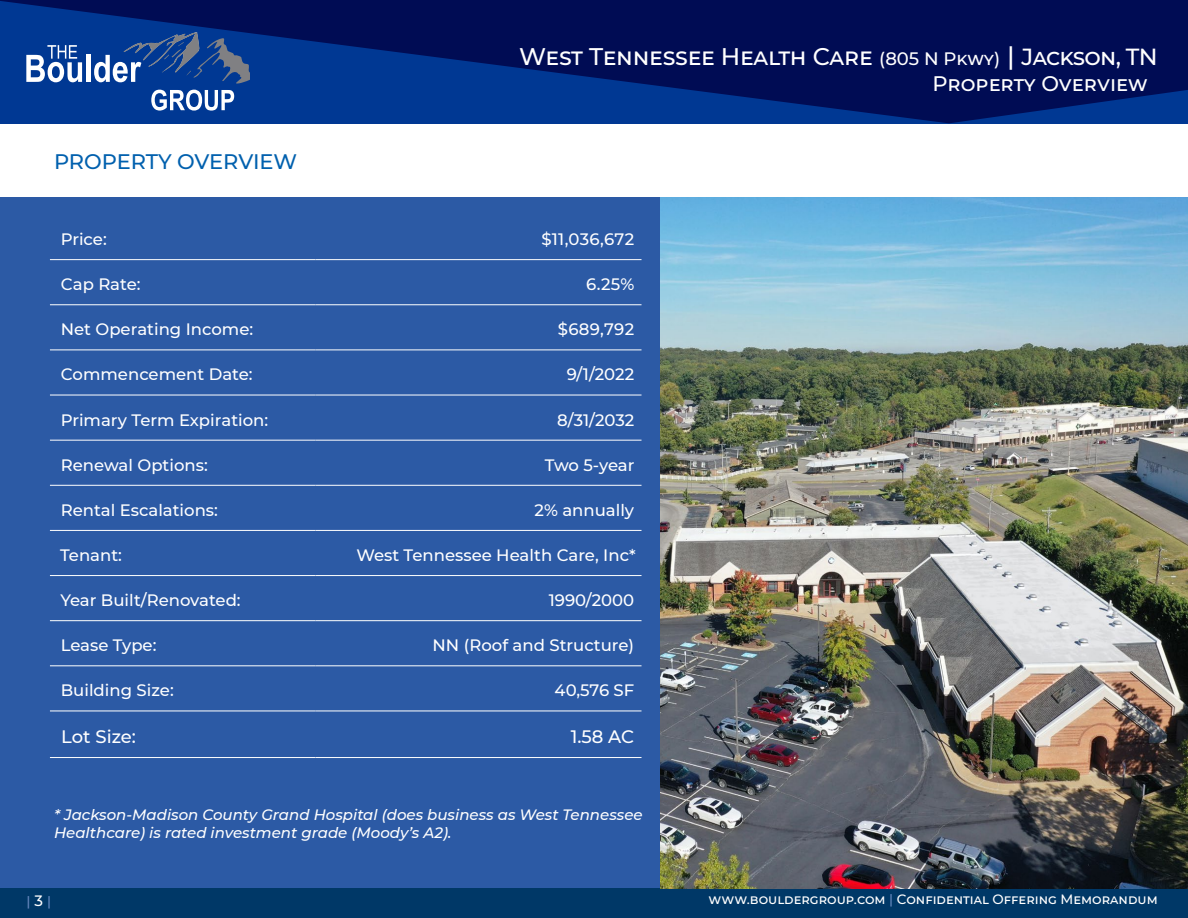
<style>
.page{position:relative;width:1188px;height:918px;background:#fff}
.page>*{position:absolute;margin:0;border:0;box-sizing:border-box;transform-origin:0 0}
.t1{font:500 24px "Montserrat";letter-spacing:-.01em;color:#fff}
.t2{font:500 21px "Montserrat";letter-spacing:-.01em;color:#0060ae}
.t3{font:500 21px "Montserrat";letter-spacing:.03em;color:#fff}
.t4{font:500 18px "Montserrat";color:#fff}
.t5{font:500 16.5px "Montserrat";color:#fff}
.t6{font:italic 500 15px/18px "Montserrat";color:#fff}
.t7{font:500 13.5px "Montserrat";color:#fff}
.t8{font:500 13.5px "Montserrat";color:#6688be}
.s1{font-size:18px}
.s2{font-size:25.5px}
.s3{font-size:23.25px}
.s4{font-size:15px;color:#fff}
.s5{color:#6688be}
</style>
<div class="page">
<svg style="left:0;top:0;width:1188px;height:123px;background:#001c6b"></svg>
<div style="left:1px;top:888px;width:1187px;height:30px;background:#003867"></div>
<svg style="left:26px;top:45px;width:56px;height:37px"></svg>
<div style="left:86px;top:55px;width:5px;height:27px;background:#fff"></div>
<svg style="left:94px;top:32px;width:156px;height:52px;background:#265197"></svg>
<svg style="left:151px;top:90px;width:83px;height:21px"></svg>
<div style="left:0;top:198px;width:661px;height:690px;background:#2c5aa5"></div>
<img style="left:661px;top:198px;width:527px;height:690px">
<hr style="left:50px;top:259px;width:265px;height:1px;background:#fff">
<hr style="left:315px;top:259px;width:327px;height:1px;background:#fff">
<hr style="left:50px;top:304px;width:265px;height:1px;background:#fff">
<hr style="left:315px;top:304px;width:327px;height:1px;background:#fff">
<hr style="left:50px;top:350px;width:265px;height:1px;background:#fff">
<hr style="left:315px;top:350px;width:327px;height:1px;background:#fff">
<hr style="left:50px;top:395px;width:265px;height:1px;background:#fff">
<hr style="left:315px;top:395px;width:327px;height:1px;background:#fff">
<hr style="left:50px;top:440px;width:265px;height:1px;background:#fff">
<hr style="left:315px;top:440px;width:327px;height:1px;background:#fff">
<hr style="left:50px;top:485px;width:265px;height:1px;background:#fff">
<hr style="left:315px;top:485px;width:327px;height:1px;background:#fff">
<hr style="left:50px;top:530px;width:265px;height:1px;background:#fff">
<hr style="left:315px;top:530px;width:327px;height:1px;background:#fff">
<hr style="left:50px;top:575px;width:265px;height:1px;background:#fff">
<hr style="left:315px;top:575px;width:327px;height:1px;background:#fff">
<hr style="left:50px;top:620px;width:265px;height:1px;background:#fff">
<hr style="left:315px;top:620px;width:327px;height:1px;background:#fff">
<hr style="left:50px;top:665px;width:265px;height:1px;background:#fff">
<hr style="left:315px;top:665px;width:327px;height:1px;background:#fff">
<hr style="left:50px;top:711px;width:265px;height:1px;background:#fff">
<hr style="left:315px;top:711px;width:327px;height:1px;background:#fff">
<hr style="left:50px;top:757px;width:265px;height:1px;background:#fff">
<hr style="left:315px;top:757px;width:327px;height:1px;background:#fff">
<h1 class="t1" style="left:519px;top:39px;width:640px">West Tennessee Health Care <span class="s1">(805 N Pkwy)</span> <span class="s2">|</span> <span class="s3">Jackson, TN</span></h1>
<p class="t2" style="left:54px;top:147px;width:245px">PROPERTY OVERVIEW</p>
<p class="t5" style="left:61px;top:228px;width:47px">Price:</p>
<p class="t5" style="left:541px;top:228px;width:94px">$11,036,672</p>
<p class="t5" style="left:61px;top:273px;width:81px">Cap Rate:</p>
<p class="t5" style="left:586px;top:273px;width:50px">6.25%</p>
<p class="t5" style="left:61px;top:318px;width:194px">Net Operating Income:</p>
<p class="t5" style="left:558px;top:318px;width:78px">$689,792</p>
<p class="t5" style="left:61px;top:363px;width:193px">Commencement Date:</p>
<p class="t5" style="left:567px;top:363px;width:69px">9/1/2022</p>
<p class="t5" style="left:61px;top:408px;width:209px">Primary Term Expiration:</p>
<p class="t5" style="left:557px;top:408px;width:78px">8/31/2032</p>
<p class="t5" style="left:61px;top:453px;width:149px">Renewal Options:</p>
<p class="t5" style="left:545px;top:453px;width:91px">Two 5-year</p>
<p class="t5" style="left:61px;top:498px;width:159px">Rental Escalations:</p>
<p class="t5" style="left:534px;top:498px;width:101px">2% annually</p>
<p class="t5" style="left:60px;top:544px;width:63px">Tenant:</p>
<p class="t5" style="left:356px;top:544px;width:281px">West Tennessee Health Care, Inc*</p>
<p class="t5" style="left:60px;top:589px;width:182px">Year Built/Renovated:</p>
<p class="t5" style="left:549px;top:589px;width:87px">1990/2000</p>
<p class="t5" style="left:61px;top:634px;width:97px">Lease Type:</p>
<p class="t5" style="left:433px;top:634px;width:203px">NN (Roof and Structure)</p>
<p class="t5" style="left:61px;top:679px;width:114px">Building Size:</p>
<p class="t5" style="left:555px;top:679px;width:81px">40,576 SF</p>
<p class="t4" style="left:61px;top:724px;width:76px">Lot Size:</p>
<p class="t4" style="left:571px;top:724px;width:65px">1.58 AC</p>
<p class="t6" style="left:54px;top:805px;width:590px">* Jackson-Madison County Grand Hospital (does business as West Tennessee<br>Healthcare) is rated investment grade (Moody’s A2).</p>
<p class="t3" style="left:932px;top:69px;width:217px">Property Overview</p>
<p class="t8" style="left:26px;top:892px;width:26px">| <span class="s4">3</span> |</p>
<p class="t7" style="left:709px;top:890px;width:451px">www.bouldergroup.com <span class="s5">|</span> Confidential Offering Memorandum</p>
</div>
